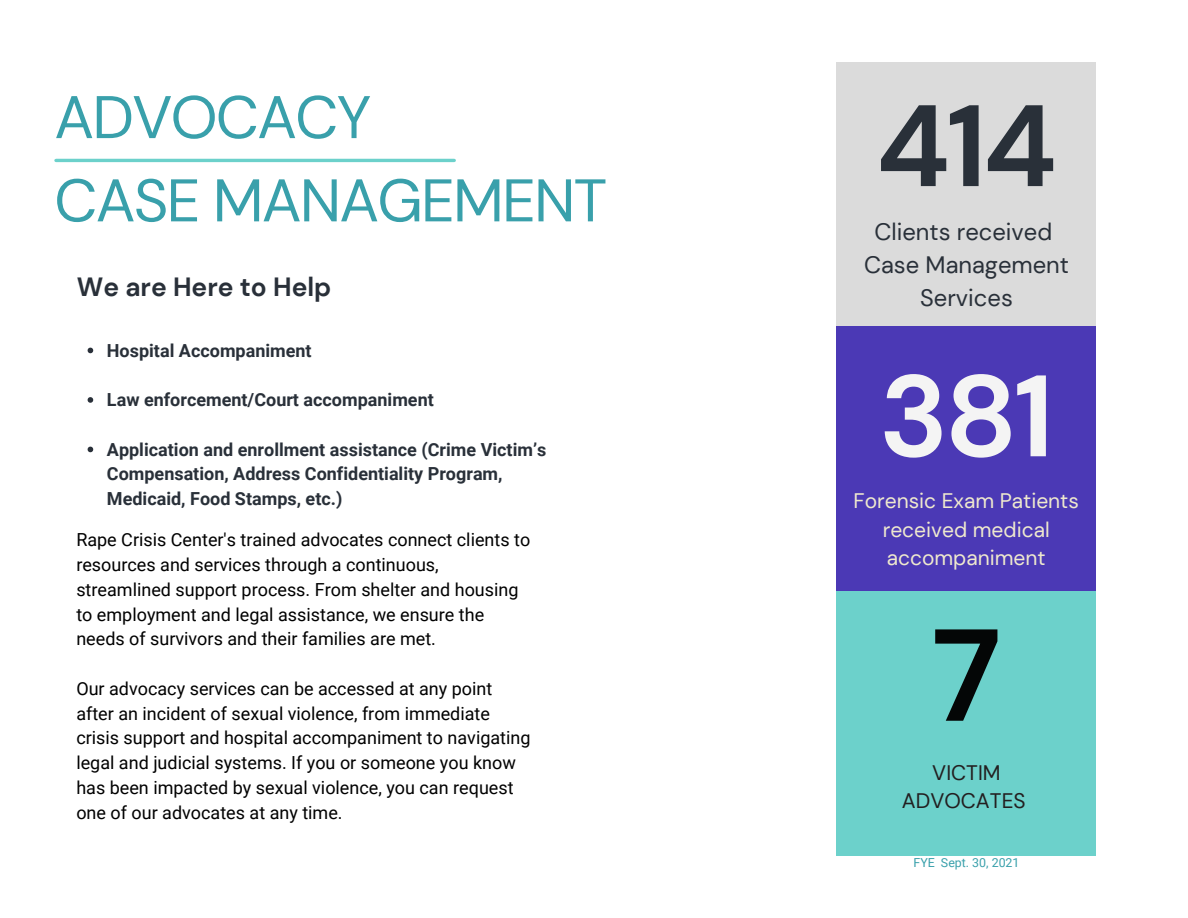
<style>
.page{position:relative;width:1188px;height:918px;background:#fff}
.page>*{position:absolute;margin:0;border:0;box-sizing:border-box;transform-origin:0 0}
.t1{font:700 130.5px "DM Sans";color:#040606}
.t2{font:700 115.5px "DM Sans";color:#293039}
.t3{font:700 115.5px "DM Sans";color:#f4f4f4}
.t4{font:60px/83.2px "DM Sans";letter-spacing:-.03em;color:#39a0ab}
.t5{font:700 26.25px "DM Sans";color:#293039}
.t6{font:23.7px/32.7px "DM Sans";color:#293039;text-align:center}
.t7{font:21px/28.7px "DM Sans";color:#efe9ce;text-align:center}
.t8{font:21px/28.7px "DM Sans";color:#231f20;text-align:center}
.t9{font:18px/24.8px "Roboto";color:#000}
.t10{font:700 18px/24.8px "Roboto";color:#293039}
.t11{font:12.45px "Roboto";color:#39a0ab}
</style>
<div class="page">
<div style="left:836px;top:62px;width:260px;height:264px;background:#dbdbdb"></div>
<div style="left:836px;top:591px;width:260px;height:265px;background:#6cd1cb"></div>
<div style="left:836px;top:327px;width:260px;height:264px;background:#4b39b5"></div>
<svg style="left:88px;top:348px;width:5px;height:5px"></svg>
<svg style="left:88px;top:397px;width:5px;height:6px"></svg>
<svg style="left:88px;top:447px;width:5px;height:5px"></svg>
<hr style="left:56px;top:159px;width:398px;height:3px;background:#6cd1cb">
<h3 class="t4" style="left:54px;top:75px;width:554px">ADVOCACY<br>CASE MANAGEMENT</h3>
<h3 class="t5" style="left:77px;top:271px;width:256px">We are Here to Help</h3>
<p class="t10" style="left:107px;top:337px;width:206px">Hospital Accompaniment</p>
<p class="t10" style="left:107px;top:387px;width:328px">Law enforcement/Court accompaniment</p>
<p class="t10" style="left:107px;top:436px;width:441px">Application and enrollment assistance (Crime Victim’s<br>Compensation, Address Confidentiality Program,<br>Medicaid, Food Stamps, etc.)</p>
<p class="t9" style="left:76px;top:527px;width:455px">Rape Crisis Center's trained advocates connect clients to resources and services through a continuous, streamlined support process. From shelter and housing to employment and legal assistance, we ensure the needs of survivors and their families are met.</p>
<p class="t9" style="left:76px;top:676px;width:456px">Our advocacy services can be accessed at any point after an incident of sexual violence, from immediate crisis support and hospital accompaniment to navigating legal and judicial systems. If you or someone you know has been impacted by sexual violence, you can request one of our advocates at any time.</p>
<h2 class="t2" style="left:876px;top:73px;width:182px">414</h2>
<h3 class="t6" style="left:864px;top:216px;width:206px">Clients received<br>Case Management<br>Services</h3>
<h2 class="t3" style="left:879px;top:344px;width:176px">381</h2>
<p class="t7" style="left:854px;top:486px;width:227px">Forensic Exam Patients received medical accompaniment</p>
<h1 class="t1" style="left:932px;top:594px;width:71px">7</h1>
<p class="t8" style="left:902px;top:758px;width:125px">VICTIM<br>ADVOCATES</p>
<p class="t11" style="left:914px;top:854px;width:108px">FYE Sept. 30, 2021</p>
</div>
